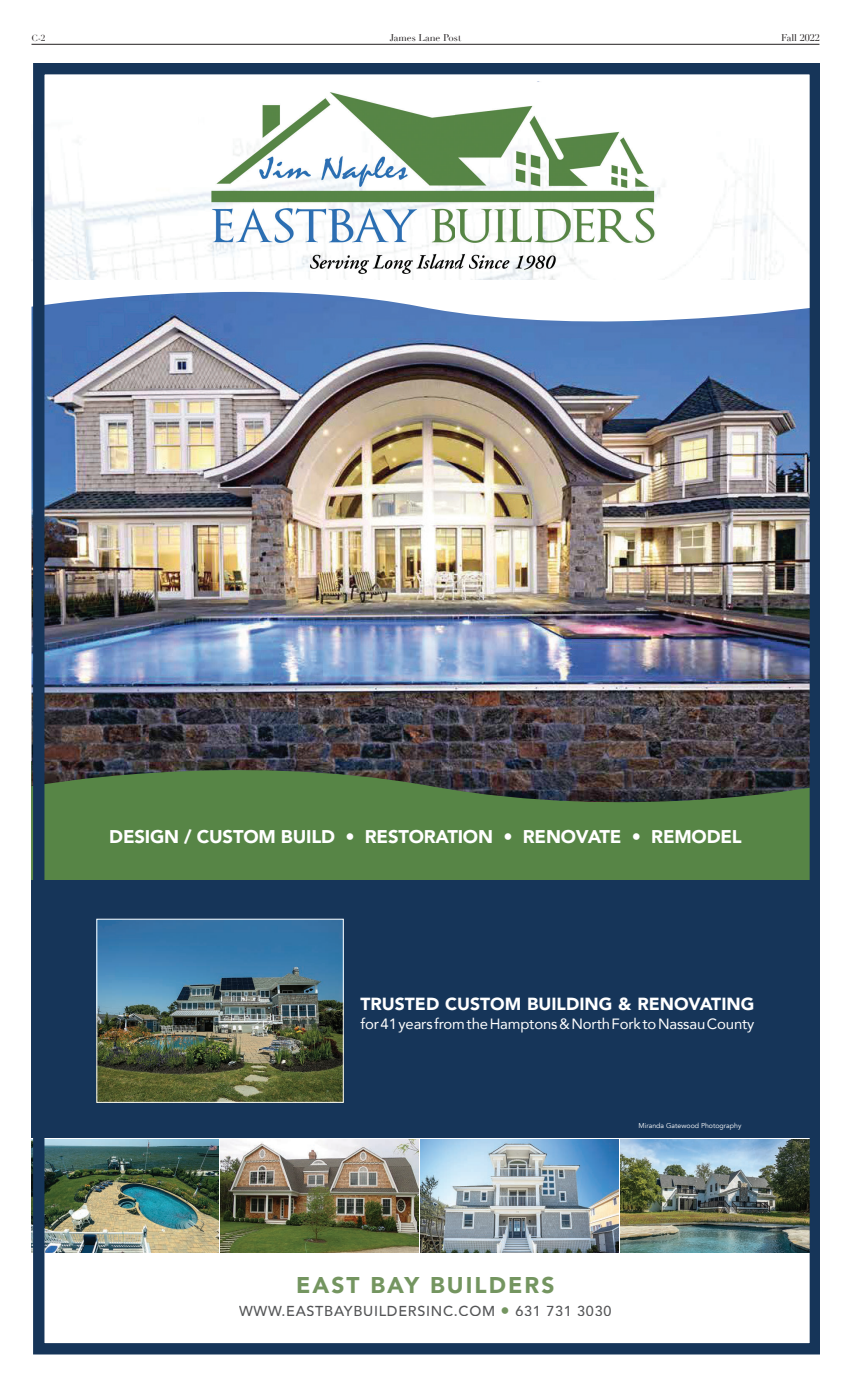
<style>
.page{position:relative;width:851px;height:1386px;background:#fff}
.page>*{position:absolute;margin:0;border:0;box-sizing:border-box;transform-origin:0 0}
.t1{font:900 22.75px "Avenir";letter-spacing:.09em;color:#749560}
.t2{font:900 18.38px "Avenir";letter-spacing:-.01em;color:#fff}
.t3{font:900 17.5px "Avenir";color:#fff}
.t4{font:14.88px "Avenir";letter-spacing:-.01em;color:#fff}
.t5{font:500 14.35px "Avenir";letter-spacing:.05em;color:#545557}
.t6{font:9.62px "Didot";color:#231f20}
.t7{font:8.66px "Didot";color:#231f20}
.t8{font:7px "Avenir";color:#fff}
.s1{font-size:18.38px;color:#749560}
</style>
<div class="page">
<hr style="left:32px;top:44px;width:787px;height:1px;background:#231f20">
<img style="left:33px;top:63px;width:786px;height:1291px">
<p class="t7" style="left:32px;top:32px;width:15px">C-2</p>
<p class="t6" style="left:389px;top:32px;width:73px">James Lane Post</p>
<p class="t6" style="left:781px;top:31px;width:40px">Fall 2022</p>
<p class="t2" style="left:109px;top:821px;width:634px">DESIGN / CUSTOM BUILD • RESTORATION • RENOVATE • REMODEL</p>
<p class="t3" style="left:360px;top:989px;width:395px">TRUSTED CUSTOM BUILDING &amp; RENOVATING</p>
<p class="t4" style="left:360px;top:1012px;width:395px">for 41 years from the Hamptons &amp; North Fork to Nassau County</p>
<p class="t8" style="left:638px;top:1122px;width:104px">Miranda Gatewood Photography</p>
<h1 class="t1" style="left:296px;top:1266px;width:260px">EAST BAY BUILDERS</h1>
<p class="t5" style="left:239px;top:1298px;width:374px">WWW.EASTBAYBUILDERSINC.COM <span class="s1">•</span> 631 731 3030</p>
</div>
